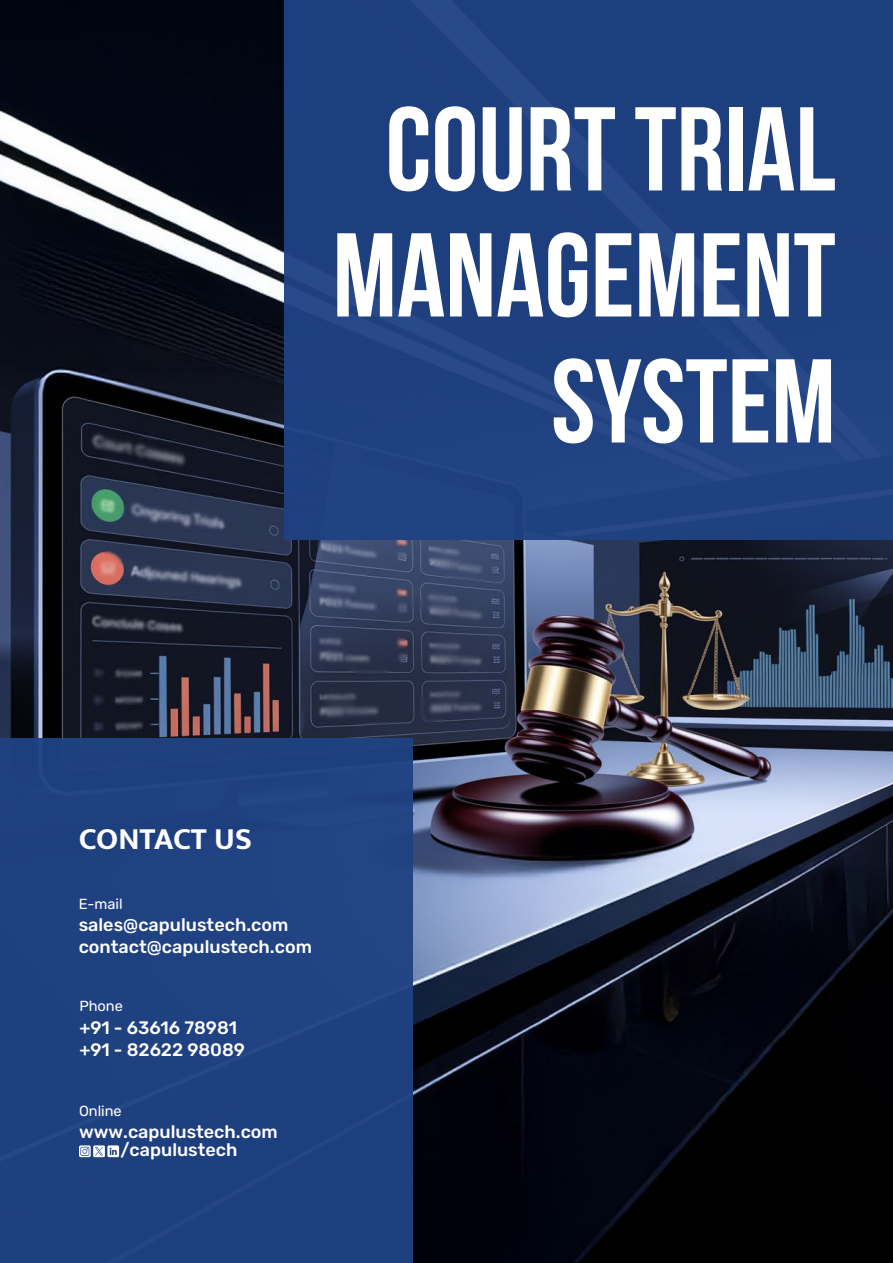
<style>
.page{position:relative;width:893px;height:1263px;background:#fff}
.page>*{position:absolute;margin:0;border:0;box-sizing:border-box;transform-origin:0 0}
.t1{font:700 118.8px/126px "Bebas Neue";color:#fff;text-align:right}
.t2{font:700 31.5px "Mukta Mahee";color:#fff}
.t3{font:500 18px/21.6px "Rubik";color:#fff}
.t4{font:14.55px "Rubik";color:#fff}
</style>
<div class="page">
<img style="left:0;top:0;width:893px;height:1263px">
<div style="left:284px;top:0;width:609px;height:539px;background:#204283"></div>
<div style="left:0;top:738px;width:413px;height:525px;background:#204283"></div>
<svg style="left:79px;top:1145px;width:40px;height:12px"></svg>
<h1 class="t1" style="left:333px;top:85px;width:505px">COURT TRIAL<br>MANAGEMENT<br>SYSTEM</h1>
<h2 class="t2" style="left:79px;top:820px;width:174px">CONTACT US</h2>
<p class="t4" style="left:79px;top:893px;width:45px">E-mail</p>
<p class="t3" style="left:79px;top:915px;width:235px">sales@capulustech.com contact@capulustech.com</p>
<p class="t4" style="left:79px;top:996px;width:45px">Phone</p>
<p class="t3" style="left:79px;top:1018px;width:167px">+91 - 63616 78981 +91 - 82622 98089</p>
<p class="t4" style="left:79px;top:1100px;width:44px">Online</p>
<p class="t3" style="left:79px;top:1124px;width:200px;line-height:18px;text-align:center">www.capulustech.com /capulustech</p>
</div>
